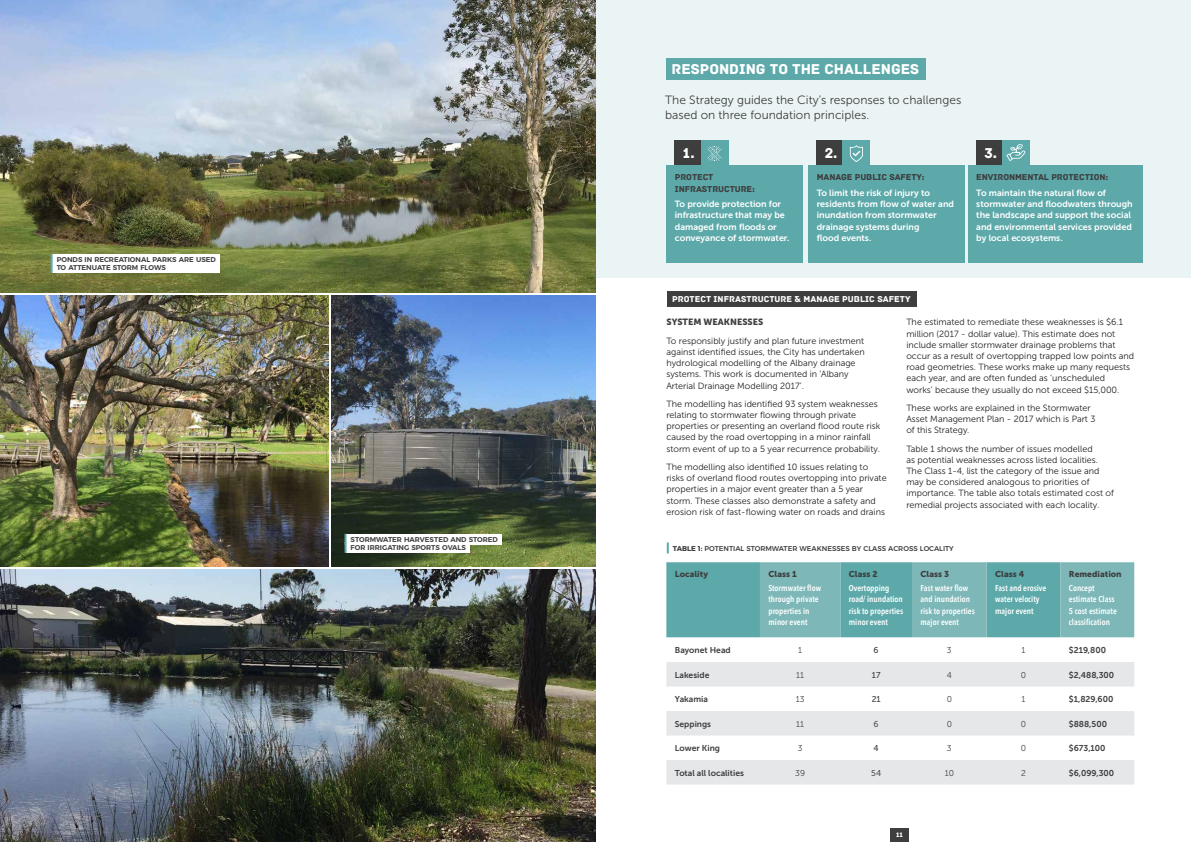
<style>
.page{position:relative;width:1191px;height:842px;background:#fff}
.page>*{position:absolute;margin:0;border:0;box-sizing:border-box;transform-origin:0 0}
.New_Heading_1_style{font:15px "Archive";color:#fff}
.Heading_4{font:12px/15px "Museo Sans 300";color:#3e3e3f}
.Body_copy{font:9px/11.2px "Museo Sans 300";color:#231f20}
.Body_copy-2{font:9px/11.2px "Museo Sans 700";color:#fff}
.Body_copy-3{font:9px/11.2px "Archive";letter-spacing:-.01em;color:#3e3e3f}
.Heading_3_5{font:9px "Archive";color:#fff}
.Heading_4-2{font:9px "Museo Sans 900";color:#3e3e3f}
.Table_sub_heading{font:600 8.5px/11.2px "Avenir Next Condensed";color:#fff}
.Table_body_Copy{font:8.5px "Museo Sans 700";color:#3e3e3f}
.Table_Heading_1{font:8.5px "Museo Sans 900";color:#3e3e3f}
.Table_body_Copy-2{font:8.5px "Museo Sans 300";color:#3e3e3f}
.Table_body_Copy-3{font:8.5px "Museo Sans 500";color:#3e3e3f}
.Table_body_Copy-4{font:8.5px "Museo Sans 500";color:#545557}
.Captions{font:600 7px/8px "Montserrat";color:#3e3e3f}
.Captions-2{font:500 7px "Montserrat";color:#3e3e3f}
.t1{font:7px "Archive";color:#fff}
.s1{font-weight:700}
</style>
<div class="page">
<div style="left:596px;top:0;width:595px;height:278px;background:#ebf4f4"></div>
<div style="left:890px;top:828px;width:19px;height:14px;background:#3e3e3f"></div>
<div style="left:666px;top:58px;width:259px;height:21px;background:#5da9aa"></div>
<div style="left:667px;top:291px;width:249px;height:15px;background:#3e3e3f"></div>
<svg style="left:666px;top:562px;width:468px;height:75px;background:#6eb0b1"></svg>
<svg style="left:666px;top:637px;width:468px;height:1px"></svg>
<svg style="left:666px;top:662px;width:468px;height:122px;fill:#e6e7e9"></svg>
<svg style="left:667px;top:543px;width:2px;height:9px"></svg>
<img style="left:0;top:0;width:595px;height:292px">
<img style="left:0;top:295px;width:329px;height:272px">
<img style="left:0;top:570px;width:595px;height:272px">
<img style="left:332px;top:295px;width:263px;height:272px">
<div style="left:52px;top:254px;width:168px;height:19px;background:#fff"></div>
<svg style="left:51px;top:255px;width:2px;height:17px"></svg>
<div style="left:346px;top:534px;width:156px;height:11px;background:#fff"></div>
<div style="left:346px;top:542px;width:124px;height:11px;background:#fff"></div>
<svg style="left:344px;top:535px;width:2px;height:17px"></svg>
<div style="left:675px;top:140px;width:26px;height:32px;background:#3e3e3f"></div>
<div style="left:816px;top:140px;width:27px;height:32px;background:#3e3e3f"></div>
<div style="left:976px;top:140px;width:26px;height:32px;background:#3e3e3f"></div>
<div style="left:666px;top:165px;width:137px;height:37px;background:#5da9aa"></div>
<div style="left:666px;top:192px;width:137px;height:71px;background:#5da9aa"></div>
<div style="left:808px;top:165px;width:157px;height:26px;background:#5da9aa"></div>
<div style="left:808px;top:181px;width:157px;height:82px;background:#5da9aa"></div>
<div style="left:967px;top:165px;width:175px;height:26px;background:#5da9aa"></div>
<div style="left:967px;top:181px;width:175px;height:82px;background:#5da9aa"></div>
<div style="left:701px;top:140px;width:27px;height:29px;background:#5da9aa"></div>
<div style="left:843px;top:140px;width:27px;height:29px;background:#5da9aa"></div>
<div style="left:1002px;top:140px;width:27px;height:29px;background:#5da9aa"></div>
<svg style="left:707px;top:146px;width:14px;height:15px"></svg>
<svg style="left:850px;top:145px;width:13px;height:17px"></svg>
<svg style="left:1006px;top:144px;width:19px;height:17px"></svg>
<p class="Captions" style="left:57px;top:255px;width:161px">PONDS IN RECREATIONAL PARKS ARE USED<br>TO ATTENUATE STORM FLOWS</p>
<p class="Captions" style="left:351px;top:535px;width:149px">STORMWATER HARVESTED AND STORED</p>
<p class="Captions" style="left:351px;top:543px;width:117px">FOR IRRIGATING SPORTS OVALS</p>
<p class="New_Heading_1_style" style="left:671px;top:60px;width:249px">RESPONDING TO THE CHALLENGES</p>
<p class="Heading_4" style="left:665px;top:92px;width:298px">The Strategy guides the City’s responses to challenges based on three foundation principles.</p>
<p class="New_Heading_1_style" style="left:683px;top:145px;width:13px">1.</p>
<p class="New_Heading_1_style" style="left:825px;top:145px;width:14px">2.</p>
<p class="New_Heading_1_style" style="left:984px;top:145px;width:14px">3.</p>
<p class="Body_copy-3" style="left:675px;top:172px;width:82px">PROTECT<br>INFRASTRUCTURE:</p>
<p class="Body_copy-2" style="left:675px;top:198px;width:116px">To provide protection for infrastructure that may be damaged from floods or conveyance of stormwater.</p>
<p class="Body_copy-3" style="left:816px;top:172px;width:109px">MANAGE PUBLIC SAFETY:</p>
<p class="Body_copy-2" style="left:816px;top:187px;width:139px">To limit the risk of injury to residents from flow of water and inundation from stormwater drainage systems during<br>flood events.</p>
<p class="Heading_3_5" style="left:672px;top:294px;width:240px">PROTECT INFRASTRUCTURE &amp; MANAGE PUBLIC SAFETY</p>
<p class="Body_copy-3" style="left:976px;top:172px;width:133px">ENVIRONMENTAL PROTECTION:</p>
<p class="Body_copy-2" style="left:976px;top:187px;width:158px">To maintain the natural flow of stormwater and floodwaters through the landscape and support the social and environmental services provided by local ecosystems.</p>
<p class="Heading_4-2" style="left:666px;top:317px;width:98px">SYSTEM WEAKNESSES</p>
<p class="Body_copy" style="left:666px;top:335px;width:200px">To responsibly justify and plan future investment against identified issues, the City has undertaken hydrological modelling of the Albany drainage systems. This work is documented in ‘Albany Arterial Drainage Modelling 2017’.</p>
<p class="Body_copy" style="left:666px;top:398px;width:215px">The modelling has identified 93 system weaknesses relating to stormwater flowing through private properties or presenting an overland flood route risk caused by the road overtopping in a minor rainfall storm event of up to a 5 year recurrence probability.</p>
<p class="Body_copy" style="left:666px;top:461px;width:222px">The modelling also identified 10 issues relating to risks of overland flood routes overtopping into private properties in a major event greater than a 5 year storm. These classes also demonstrate a safety and erosion risk of fast-flowing water on roads and drains</p>
<p class="Body_copy" style="left:906px;top:317px;width:229px">The estimated to remediate these weaknesses is $6.1 million (2017 - dollar value). This estimate does not include smaller stormwater drainage problems that occur as a result of overtopping trapped low points and road geometries. These works make up many requests each year, and are often funded as ‘unscheduled<br>works’ because they usually do not exceed $15,000.</p>
<p class="Body_copy" style="left:906px;top:402px;width:191px">These works are explained in the Stormwater<br>Asset Management Plan - 2017 which is Part 3 of this Strategy.</p>
<p class="Body_copy" style="left:906px;top:443px;width:209px">Table 1 shows the number of issues modelled<br>as potential weaknesses across listed localities.<br>The Class 1-4, list the category of the issue and may be considered analogous to priorities of importance. The table also totals estimated cost of remedial projects associated with each locality.</p>
<p class="Captions-2" style="left:673px;top:542px;width:282px"><span class="s1">TABLE 1:</span> POTENTIAL STORMWATER WEAKNESSES BY CLASS ACROSS LOCALITY</p>
<p class="Table_Heading_1" style="left:675px;top:569px;width:35px">Locality</p>
<p class="Table_Heading_1" style="left:768px;top:569px;width:30px">Class 1</p>
<p class="Table_sub_heading" style="left:768px;top:582px;width:54px">Stormwater flow through private properties in minor event</p>
<p class="Table_Heading_1" style="left:849px;top:569px;width:30px">Class 2</p>
<p class="Table_sub_heading" style="left:849px;top:582px;width:56px">Overtopping road/ inundation risk to properties minor event</p>
<p class="Table_Heading_1" style="left:920px;top:569px;width:30px">Class 3</p>
<p class="Table_sub_heading" style="left:920px;top:582px;width:56px">Fast water flow and inundation risk to properties major event</p>
<p class="Table_Heading_1" style="left:995px;top:569px;width:31px">Class 4</p>
<p class="Table_sub_heading" style="left:995px;top:582px;width:53px">Fast and erosive water velocity major event</p>
<p class="Table_Heading_1" style="left:1069px;top:569px;width:54px">Remediation</p>
<p class="Table_sub_heading" style="left:1069px;top:582px;width:49px">Concept estimate Class<br>5 cost estimate classification</p>
<p class="Table_body_Copy" style="left:675px;top:645px;width:57px">Bayonet Head</p>
<p class="Table_body_Copy-2" style="left:798px;top:645px;width:5px">1</p>
<p class="Table_body_Copy-3" style="left:873px;top:645px;width:7px">6</p>
<p class="Table_body_Copy-2" style="left:947px;top:645px;width:6px">3</p>
<p class="Table_body_Copy-2" style="left:1021px;top:645px;width:5px">1</p>
<p class="Table_body_Copy" style="left:1069px;top:645px;width:39px">$219,800</p>
<p class="Table_body_Copy" style="left:675px;top:670px;width:36px">Lakeside</p>
<p class="Table_body_Copy-2" style="left:796px;top:670px;width:9px">11</p>
<p class="Table_body_Copy-3" style="left:872px;top:670px;width:10px">17</p>
<p class="Table_body_Copy-2" style="left:946px;top:670px;width:7px">4</p>
<p class="Table_body_Copy-2" style="left:1021px;top:670px;width:7px">0</p>
<p class="Table_body_Copy" style="left:1069px;top:670px;width:47px">$2,488,300</p>
<p class="Table_body_Copy" style="left:675px;top:694px;width:35px">Yakamia</p>
<p class="Table_body_Copy-2" style="left:795px;top:694px;width:10px">13</p>
<p class="Table_body_Copy-3" style="left:871px;top:694px;width:11px">21</p>
<p class="Table_body_Copy-2" style="left:946px;top:694px;width:7px">0</p>
<p class="Table_body_Copy-2" style="left:1021px;top:694px;width:5px">1</p>
<p class="Table_body_Copy" style="left:1069px;top:694px;width:46px">$1,829,600</p>
<p class="Table_body_Copy" style="left:675px;top:719px;width:38px">Seppings</p>
<p class="Table_body_Copy-2" style="left:796px;top:719px;width:9px">11</p>
<p class="Table_body_Copy-4" style="left:873px;top:719px;width:7px">6</p>
<p class="Table_body_Copy-2" style="left:946px;top:719px;width:7px">0</p>
<p class="Table_body_Copy-2" style="left:1021px;top:719px;width:7px">0</p>
<p class="Table_body_Copy" style="left:1069px;top:719px;width:40px">$888,500</p>
<p class="Table_body_Copy" style="left:675px;top:743px;width:47px">Lower King</p>
<p class="Table_body_Copy-2" style="left:797px;top:743px;width:6px">3</p>
<p class="Table_body_Copy-3" style="left:873px;top:743px;width:7px">4</p>
<p class="Table_body_Copy-2" style="left:947px;top:743px;width:6px">3</p>
<p class="Table_body_Copy-2" style="left:1021px;top:743px;width:7px">0</p>
<p class="Table_body_Copy" style="left:1069px;top:743px;width:38px">$673,100</p>
<p class="Table_body_Copy" style="left:675px;top:768px;width:71px">Total all localities</p>
<p class="Table_body_Copy-2" style="left:795px;top:768px;width:11px">39</p>
<p class="Table_body_Copy-4" style="left:871px;top:768px;width:11px">54</p>
<p class="Table_body_Copy-2" style="left:944px;top:768px;width:11px">10</p>
<p class="Table_body_Copy-2" style="left:1021px;top:768px;width:6px">2</p>
<p class="Table_body_Copy" style="left:1069px;top:768px;width:47px">$6,099,300</p>
<p class="t1" style="left:896px;top:830px;width:8px">11</p>
</div>
